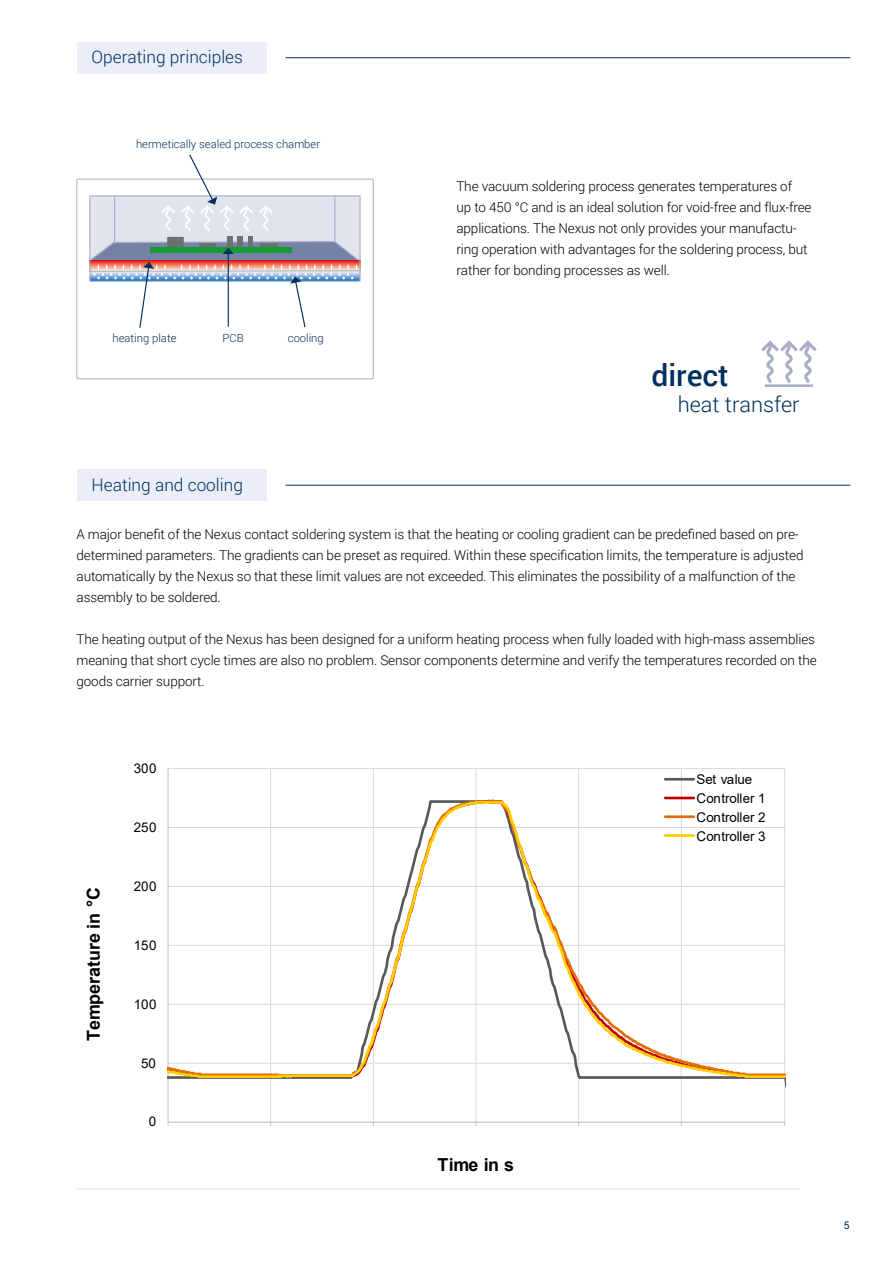
<style>
.page{position:relative;width:893px;height:1263px;background:#fff}
.page>*{position:absolute;margin:0;border:0;box-sizing:border-box;transform-origin:0 0}
.t1{font:500 30px "Roboto";color:#00305d}
.t2{font:300 21.6px "Roboto";color:#00305d}
.t3{font:700 17.85px "Arial";letter-spacing:-.01em;color:#000}
.t4{font:300 17.25px "Roboto";color:#00305d}
.t5{font:300 13.5px/21px "Roboto";letter-spacing:-.01em;color:#000}
.t6{font:13.35px/18.9px "Arial";letter-spacing:-.015em;color:#000}
.t7{font:300 11.25px "Roboto";color:#00305d}
.t8{font:10.5px "Roboto";color:#00305d}
</style>
<div class="page">
<div style="left:77px;top:42px;width:189px;height:32px;background:#e9eef9"></div>
<div style="left:77px;top:469px;width:189px;height:32px;background:#e9eef9"></div>
<hr style="left:285px;top:57px;width:565px;height:1px;background:#00305d">
<hr style="left:285px;top:485px;width:565px;height:1px;background:#00305d">
<svg style="left:77px;top:768px;width:722px;height:421px"></svg>
<div style="left:77px;top:179px;width:297px;height:200px;border:1px solid #a9afc8"></div>
<div style="left:765px;top:385px;width:48px;height:2px;border:1px solid #a9afc8"></div>
<svg style="left:761px;top:340px;width:56px;height:43px"></svg>
<svg style="left:88px;top:154px;width:274px;height:174px"></svg>
<p class="t4" style="left:92px;top:45px;width:153px">Operating principles</p>
<p class="t7" style="left:136px;top:137px;width:186px">hermetically sealed process chamber</p>
<p class="t7" style="left:112px;top:330px;width:66px">heating plate</p>
<p class="t7" style="left:223px;top:331px;width:23px">PCB</p>
<p class="t7" style="left:288px;top:331px;width:37px">cooling</p>
<p class="t5" style="left:456px;top:175px;width:357px">The vacuum soldering process generates temperatures of<br>up to 450 °C and is an ideal solution for void-free and flux-free applications. The Nexus not only provides your manufactu&shy;ring operation with advantages for the soldering process, but rather for bonding processes as well.</p>
<h1 class="t1" style="left:651px;top:354px;width:79px">direct</h1>
<h2 class="t2" style="left:678px;top:389px;width:123px">heat transfer</h2>
<p class="t4" style="left:92px;top:472px;width:153px">Heating and cooling</p>
<p class="t5" style="left:77px;top:523px;width:728px">A major benefit of the Nexus contact soldering system is that the heating or cooling gradient can be predefined based on pre&shy;determined parameters. The gradients can be preset as required. Within these specification limits, the temperature is adjusted automatically by the Nexus so that these limit values are not exceeded. This eliminates the possibility of a malfunction of the assembly to be soldered.</p>
<p class="t5" style="left:77px;top:628px;width:742px">The heating output of the Nexus has been designed for a uniform heating process when fully loaded with high-mass assemblies meaning that short cycle times are also no problem. Sensor components determine and verify the temperatures recorded on the goods carrier support.</p>
<h3 class="t3" style="left:81px;top:1040px;width:155px;rotate:-90deg">Temperature in °C</h3>
<p class="t6" style="left:134px;top:759px;width:24px">300</p>
<p class="t6" style="left:134px;top:818px;width:24px">250</p>
<p class="t6" style="left:134px;top:877px;width:24px">200</p>
<p class="t6" style="left:134px;top:935px;width:24px">150</p>
<p class="t6" style="left:134px;top:994px;width:24px">100</p>
<p class="t6" style="left:141px;top:1053px;width:16px">50</p>
<p class="t6" style="left:149px;top:1112px;width:9px">0</p>
<h3 class="t3" style="left:437px;top:1152px;width:78px">Time in s</h3>
<p class="t6" style="left:697px;top:769px;width:71px">Set value<br>Controller 1<br>Controller 2<br>Controller 3</p>
<p class="t8" style="left:844px;top:1218px;width:7px">5</p>
</div>
